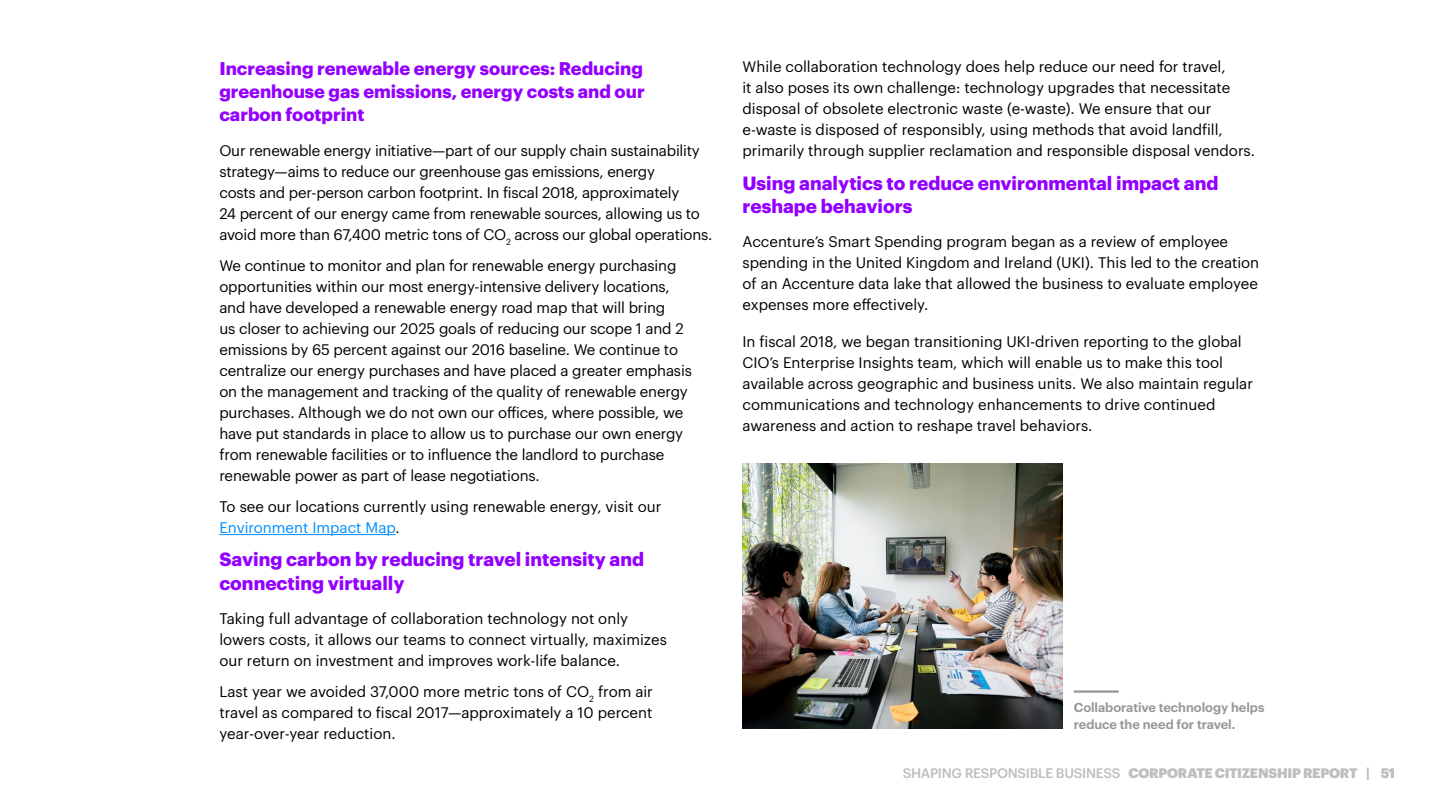
<style>
.page{position:relative;width:1440px;height:810px;background:#fff}
.page>*{position:absolute;margin:0;border:0;box-sizing:border-box;transform-origin:0 0}
.t1{font:700 18.75px/23.2px "Graphik";color:#9400ff}
.t2{font:700 18px/23.2px "Graphik";color:#9400ff;text-align:justify}
.t3{font:15px/21px "Graphik";letter-spacing:-.005em;color:#000}
.t4{font:900 13.5px "Graphik";letter-spacing:-.02em;color:#bebebe}
.t5{font:600 12.75px/16.5px "Graphik";letter-spacing:-.005em;color:#969696}
.s1{color:#008eff}
.s2{font-weight:500}
</style>
<div class="page">
<hr style="left:1074px;top:690px;width:45px;height:3px;background:#969696">
<hr style="left:219px;top:534px;width:177px;height:1px;background:#008eff">
<img style="left:742px;top:463px;width:320px;height:266px">
<h3 class="t2" style="left:219px;top:55px;width:427px">Increasing renewable energy sources: Reducing greenhouse gas emissions, energy costs and our carbon footprint</h3>
<p class="t3" style="left:219px;top:139px;width:494px">Our renewable energy initiative—part of our supply chain sustainability strategy—aims to reduce our greenhouse gas emissions, energy<br>costs and per-person carbon footprint. In fiscal 2018, approximately<br>24 percent of our energy came from renewable sources, allowing us to avoid more than 67,400 metric tons of CO<sub>2</sub> across our global operations.</p>
<p class="t3" style="left:219px;top:254px;width:474px">We continue to monitor and plan for renewable energy purchasing opportunities within our most energy-intensive delivery locations, and have developed a renewable energy road map that will bring<br>us closer to achieving our 2025 goals of reducing our scope 1 and 2 emissions by 65 percent against our 2016 baseline. We continue to centralize our energy purchases and have placed a greater emphasis on the management and tracking of the quality of renewable energy purchases. Although we do not own our ofices, where possible, we have put standards in place to allow us to purchase our own energy from renewable facilities or to influence the landlord to purchase renewable power as part of lease negotiations.</p>
<p class="t3" style="left:219px;top:495px;width:444px">To see our locations currently using renewable energy, visit our<br><span class="s1">Environment Impact Map</span>.</p>
<h3 class="t1" style="left:219px;top:546px;width:426px">Saving carbon by reducing travel intensity and connecting virtually</h3>
<p class="t3" style="left:219px;top:607px;width:449px">Taking full advantage of collaboration technology not only lowers costs, it allows our teams to connect virtually, maximizes our return on investment and improves work-life balance.</p>
<p class="t3" style="left:219px;top:680px;width:435px;text-align:justify">Last year we avoided 37,000 more metric tons of CO<sub>2</sub> from air travel as compared to fiscal 2017—approximately a 10 percent year-over-year reduction.</p>
<p class="t3" style="left:742px;top:55px;width:514px">While collaboration technology does help reduce our need for travel,<br>it also poses its own challenge: technology upgrades that necessitate disposal of obsolete electronic waste (e-waste). We ensure that our e-waste is disposed of responsibly, using methods that avoid landfill, primarily through supplier reclamation and responsible disposal vendors.</p>
<h3 class="t1" style="left:742px;top:170px;width:478px">Using analytics to reduce environmental impact and reshape behaviors</h3>
<p class="t3" style="left:742px;top:230px;width:518px">Accenture’s Smart Spending program began as a review of employee spending in the United Kingdom and Ireland (UKI). This led to the creation of an Accenture data lake that allowed the business to evaluate employee expenses more efectively.</p>
<p class="t3" style="left:742px;top:330px;width:512px">In fiscal 2018, we began transitioning UKI-driven reporting to the global CIO’s Enterprise Insights team, which will enable us to make this tool available across geographic and business units. We also maintain regular communications and technology enhancements to drive continued awareness and action to reshape travel behaviors.</p>
<p class="t5" style="left:1074px;top:698px;width:192px">Collaborative technology helps reduce the need for travel.</p>
<p class="t4" style="left:903px;top:763px;width:494px"><span class="s2">SHAPING RESPONSIBLE BUSINESS</span> CORPORATE CITIZENSHIP REPORT | 51</p>
</div>
